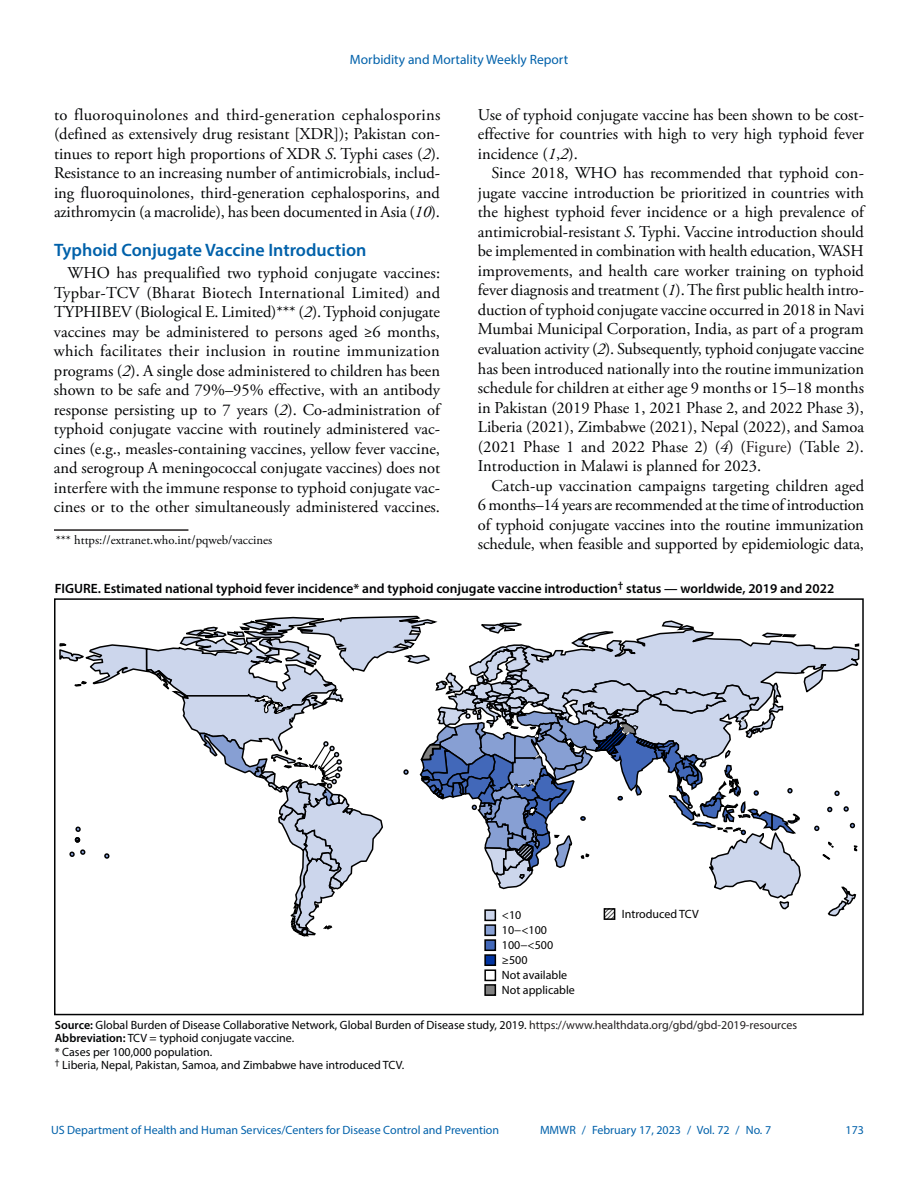
<style>
.page{position:relative;width:918px;height:1188px;background:#fff}
.page>*{position:absolute;margin:0;border:0;box-sizing:border-box;transform-origin:0 0}
.Heading_1{font:600 18px "Myriad Pro";color:#0061aa}
.Paragraph{font:16.5px/19.5px "Adobe Garamond Pro";color:#010203;text-align:justify}
.Figure_Title{font:600 13.5px "Myriad Pro";color:#010203}
.t1{font:13.5px "Myriad Pro";color:#0061aa}
.footnote_w_rule_text{font:12.75px "Adobe Garamond Pro";color:#010203}
.Abbreviations{font:12px "Myriad Pro";color:#010203}
.t2{font:12px "Myriad Pro";color:#0061aa}
._8pt_footnote_suppor{font:12px "Myriad Pro";color:#010203}
.t3{font:12px/15px "Myriad Pro";color:#000}
.s1{font-style:italic}
.s2{color:#231f20}
.s3{font-weight:600}
</style>
<div class="page">
<hr style="left:54px;top:529px;width:134px;height:2px;background:#231f20">
<svg style="left:59px;top:615px;width:801px;height:322px"></svg>
<div style="left:485px;top:910px;width:10px;height:10px;background:#ccd6ec"></div>
<div style="left:484px;top:909px;width:12px;height:12px;border:2px solid #000"></div>
<div style="left:485px;top:925px;width:10px;height:10px;background:#879fd3"></div>
<div style="left:484px;top:924px;width:12px;height:12px;border:2px solid #000"></div>
<div style="left:485px;top:940px;width:10px;height:10px;background:#4268b9"></div>
<div style="left:484px;top:939px;width:12px;height:12px;border:2px solid #000"></div>
<div style="left:485px;top:955px;width:10px;height:10px;background:#0033a0"></div>
<div style="left:484px;top:954px;width:12px;height:12px;border:2px solid #000"></div>
<div style="left:485px;top:985px;width:10px;height:10px;background:#808080"></div>
<div style="left:484px;top:984px;width:12px;height:12px;border:2px solid #000"></div>
<div style="left:484px;top:969px;width:12px;height:12px;border:2px solid #000"></div>
<div style="left:54px;top:598px;width:810px;height:417px;border:2px solid #010203"></div>
<p class="t1" style="left:350px;top:51px;width:220px">Morbidity and Mortality Weekly Report</p>
<p class="Paragraph" style="left:54px;top:106px;width:388px">to fluoroquinolones and third-generation cephalosporins (defined as extensively drug resistant [XDR]); Pakistan con&shy;tinues to report high proportions of XDR <span class="s1">S</span>. Typhi cases (<span class="s1">2</span>).<br>Resistance to an increasing number of antimicrobials, includ&shy;ing fluoroquinolones, third-generation cephalosporins, and azithromycin (a macrolide), has been documented in Asia (<span class="s1">10</span>).</p>
<h1 class="Heading_1" style="left:54px;top:239px;width:314px">Typhoid Conjugate Vaccine Introduction</h1>
<p class="Paragraph" style="left:54px;top:264px;width:388px;text-indent:14px">WHO has prequalified two typhoid conjugate vaccines:<br>Typbar-TCV (Bharat Biotech International Limited) and TYPHIBEV (Biological E. Limited)*** (<span class="s1">2</span>). Typhoid conjugate vaccines may be administered to persons aged ≥6 months, which facilitates their inclusion in routine immunization programs (<span class="s1">2</span>). A single dose administered to children has been shown to be safe and 79%–95% effective, with an antibody response persisting up to 7 years (<span class="s1">2</span>). Co-administration of typhoid conjugate vaccine with routinely administered vac&shy;cines (e.g., measles-containing vaccines, yellow fever vaccine, and serogroup A meningococcal conjugate vaccines) does not interfere with the immune response to typhoid conjugate vac&shy;cines or to the other simultaneously administered vaccines.</p>
<p class="footnote_w_rule_text" style="left:56px;top:533px;width:218px">*** https://extranet.who.int/pqweb/vaccines</p>
<p class="Paragraph" style="left:478px;top:106px;width:388px">Use of typhoid conjugate vaccine has been shown to be cost&shy;effective for countries with high to very high typhoid fever incidence (<span class="s1">1</span>,<span class="s1">2</span>).</p>
<p class="Paragraph" style="left:478px;top:164px;width:388px;text-indent:13px">Since 2018, WHO has recommended that typhoid con&shy;jugate vaccine introduction be prioritized in countries with the highest typhoid fever incidence or a high prevalence of antimicrobial-resistant <span class="s1">S</span>. Typhi. Vaccine introduction should be implemented in combination with health education, WASH improvements, and health care worker training on typhoid fever diagnosis and treatment (<span class="s1">1</span>). The first public health intro&shy;duction of typhoid conjugate vaccine occurred in 2018 in Navi Mumbai Municipal Corporation, India, as part of a program evaluation activity (<span class="s1">2</span>). Subsequently, typhoid conjugate vaccine has been introduced nationally into the routine immunization schedule for children at either age 9 months or 15–18 months in Pakistan (2019 Phase 1, 2021 Phase 2, and 2022 Phase 3), Liberia (2021), Zimbabwe (2021), Nepal (2022), and Samoa (2021 Phase 1 and 2022 Phase 2) (<span class="s1">4</span>) (<span class="s2">Figure</span>) (Table 2).<br>Introduction in Malawi is planned for 2023.</p>
<p class="Paragraph" style="left:478px;top:476px;width:388px;text-indent:13px">Catch-up vaccination campaigns targeting children aged 6 months–14 years are recommended at the time of introduction of typhoid conjugate vaccines into the routine immunization schedule, when feasible and supported by epidemiologic data,</p>
<p class="Figure_Title" style="left:55px;top:580px;width:781px">FIGURE. Estimated national typhoid fever incidence* and typhoid conjugate vaccine introduction<sup>†</sup> status — worldwide, 2019 and 2022</p>
<p class="t3" style="left:502px;top:907px;width:21px">&lt;10</p>
<p class="t3" style="left:622px;top:906px;width:78px">Introduced TCV</p>
<p class="t3" style="left:502px;top:922px;width:74px">10−&lt;100<br>100−&lt;500 ≥500<br>Not available<br>Not applicable</p>
<p class="Abbreviations" style="left:55px;top:1017px;width:744px"><span class="s3">Source:</span> Global Burden of Disease Collaborative Network, Global Burden of Disease study, 2019. <span class="s2">https://www.healthdata.org/gbd/gbd-2019-resources</span></p>
<p class="Abbreviations" style="left:55px;top:1031px;width:241px"><span class="s3">Abbreviation:</span> TCV = typhoid conjugate vaccine.</p>
<p class="_8pt_footnote_suppor" style="left:55px;top:1044px;width:159px">* Cases per 100,000 population.</p>
<p class="_8pt_footnote_suppor" style="left:55px;top:1058px;width:351px"><sup>†</sup> Liberia, Nepal, Pakistan, Samoa, and Zimbabwe have introduced TCV.</p>
<p class="t2" style="left:51px;top:1123px;width:450px">US Department of Health and Human Services/Centers for Disease Control and Prevention</p>
<p class="t2" style="left:540px;top:1123px;width:233px">MMWR / February 17, 2023 / Vol. 72 / No. 7</p>
<p class="t2" style="left:846px;top:1123px;width:20px">173</p>
</div>
